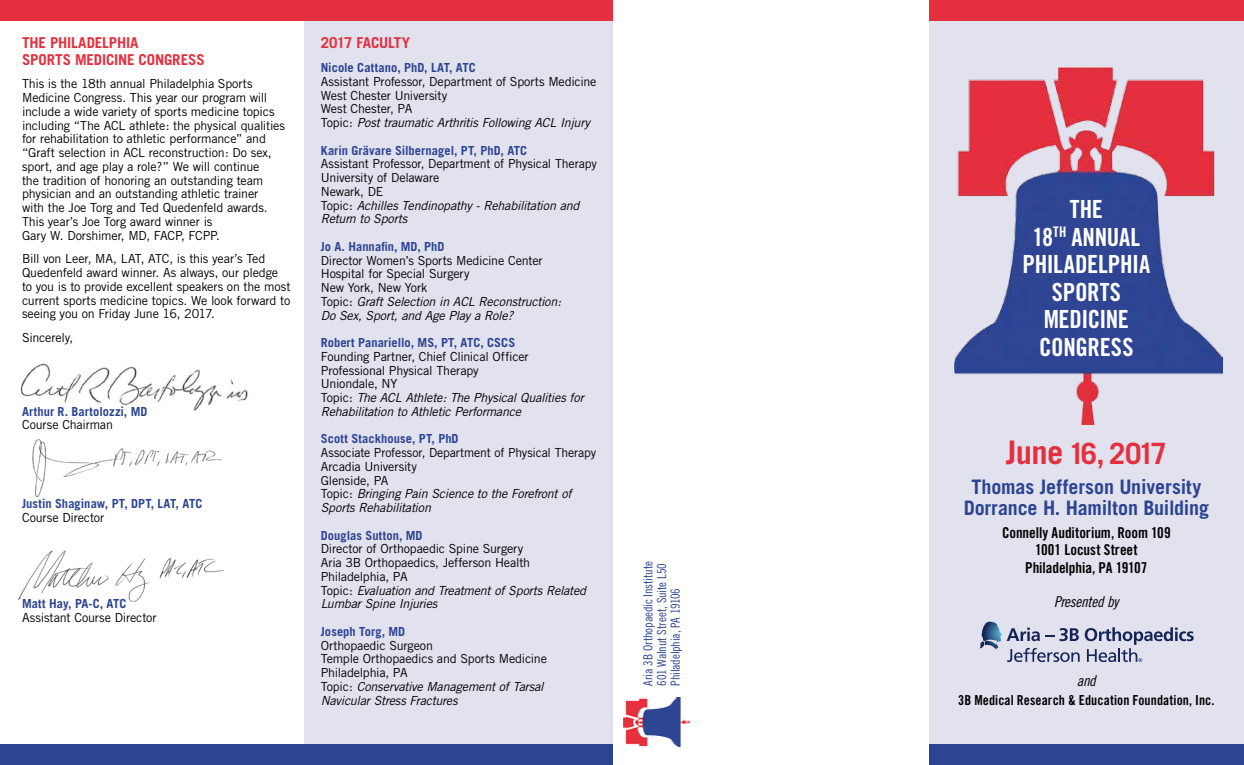
<style>
.page{position:relative;width:1244px;height:765px;background:#fff}
.page>*{position:absolute;margin:0;border:0;box-sizing:border-box;transform-origin:0 0}
.t1{font:700 29.38px "Trade Gothic";letter-spacing:-.12em;color:#e4303e}
.t2{font:25px/27.5px "Trade Gothic Bold Cond Twenty";letter-spacing:-.01em;color:#fff;text-align:center}
.t3{font:700 20px/21.2px "Trade Gothic";letter-spacing:-.005em;color:#2c4592;text-align:center}
.t4{font:15px/17.5px "Trade Gothic Bold Cond Twenty";letter-spacing:-.005em;color:#000;text-align:center}
.t5{font:700 15px/16.2px "Trade Gothic";letter-spacing:-.01em;color:#e4303e}
.t6{font:15px "Trade Gothic Cond Eighteen Obl";letter-spacing:-.02em;color:#000}
.t7{font:13.75px "Trade Gothic Bold Cond Twenty";letter-spacing:.005em;color:#000}
.t8{font:12.5px/13.8px "Trade Gothic";letter-spacing:-.015em;color:#000}
.t9{font:700 12.5px "Trade Gothic";letter-spacing:.005em;color:#2c4592}
.t10{font:12.5px/13.8px "Trade Gothic Cond Eighteen";letter-spacing:-.01em;color:#2c4592}
.s1{font-style:italic}
.s2{font-size:32.5px}
</style>
<div class="page">
<div style="left:304px;top:0;width:309px;height:765px;background:#e2e1ee"></div>
<div style="left:928px;top:0;width:315px;height:765px;background:#e2e1ee"></div>
<div style="left:0;top:0;width:1243px;height:21px;background:#e4303e"></div>
<div style="left:0;top:744px;width:1243px;height:21px;background:#2c4592"></div>
<svg style="left:979px;top:622px;width:214px;height:40px"></svg>
<div style="left:613px;top:0;width:315px;height:765px;background:#fff"></div>
<img style="left:32px;top:439px;width:190px;height:59px">
<img style="left:18px;top:550px;width:207px;height:52px">
<img style="left:20px;top:363px;width:228px;height:47px">
<img style="left:954px;top:67px;width:268px;height:357px">
<img style="left:624px;top:698px;width:65px;height:48px">
<p class="t5" style="left:22px;top:35px;width:184px">THE PHILADELPHIA<br>SPORTS MEDICINE CONGRESS</p>
<p class="t8" style="left:22px;top:77px;width:264px">This is the 18th annual Philadelphia Sports Medicine Congress. This year our program will include a wide variety of sports medicine topics including “The ACL athlete: the physical qualities for rehabilitation to athletic performance” and “Graft selection in ACL reconstruction: Do sex, sport, and age play a role?” We will continue<br>the tradition of honoring an outstanding team physician and an outstanding athletic trainer<br>with the Joe Torg and Ted Quedenfeld awards.<br>This year’s Joe Torg award winner is<br>Gary W. Dorshimer, MD, FACP, FCPP.</p>
<p class="t8" style="left:22px;top:252px;width:270px">Bill von Leer, MA, LAT, ATC, is this year’s Ted Quedenfeld award winner. As always, our pledge to you is to provide excellent speakers on the most current sports medicine topics. We look forward to seeing you on Friday June 16, 2017.</p>
<p class="t8" style="left:22px;top:331px;width:53px">Sincerely,</p>
<p class="t9" style="left:22px;top:403px;width:127px">Arthur R. Bartolozzi, MD</p>
<p class="t8" style="left:22px;top:418px;width:92px">Course Chairman</p>
<p class="t9" style="left:22px;top:496px;width:182px">Justin Shaginaw, PT, DPT, LAT, ATC</p>
<p class="t8" style="left:22px;top:510px;width:84px">Course Director</p>
<p class="t9" style="left:22px;top:596px;width:106px">Matt Hay, PA-C, ATC</p>
<p class="t8" style="left:22px;top:610px;width:136px">Assistant Course Director</p>
<p class="t5" style="left:321px;top:35px;width:91px">2017 FACULTY</p>
<p class="t9" style="left:321px;top:60px;width:156px">Nicole Cattano, PhD, LAT, ATC</p>
<p class="t8" style="left:321px;top:75px;width:277px">Assistant Professor, Department of Sports Medicine West Chester University<br>West Chester, PA<br>Topic: <span class="s1">Post traumatic Arthritis Following ACL Injury</span></p>
<p class="t9" style="left:321px;top:143px;width:208px">Karin Grävare Silbernagel, PT, PhD, ATC</p>
<p class="t8" style="left:321px;top:157px;width:277px">Assistant Professor, Department of Physical Therapy<br>University of Delaware<br>Newark, DE<br>Topic: <span class="s1">Achilles Tendinopathy - Rehabilitation and<br>Return to Sports</span></p>
<p class="t9" style="left:321px;top:239px;width:125px">Jo A. Hannafin, MD, PhD</p>
<p class="t8" style="left:321px;top:253px;width:242px">Director Women’s Sports Medicine Center Hospital for Special Surgery<br>New York, New York<br>Topic: <span class="s1">Graft Selection in ACL Reconstruction:<br>Do Sex, Sport, and Age Play a Role?</span></p>
<p class="t9" style="left:321px;top:335px;width:196px">Robert Panariello, MS, PT, ATC, CSCS</p>
<p class="t8" style="left:321px;top:350px;width:264px">Founding Partner, Chief Clinical Officer Professional Physical Therapy<br>Uniondale, NY<br>Topic: <span class="s1">The ACL Athlete: The Physical Qualities for Rehabilitation to Athletic Performance</span></p>
<p class="t9" style="left:321px;top:431px;width:139px">Scott Stackhouse, PT, PhD</p>
<p class="t8" style="left:321px;top:446px;width:277px">Associate Professor, Department of Physical Therapy<br>Arcadia University<br>Glenside, PA<br>Topic: <span class="s1">Bringing Pain Science to the Forefront of<br>Sports Rehabilitation</span></p>
<p class="t9" style="left:321px;top:528px;width:103px">Douglas Sutton, MD</p>
<p class="t8" style="left:321px;top:542px;width:267px">Director of Orthopaedic Spine Surgery<br>Aria 3B Orthopaedics, Jefferson Health Philadelphia, PA<br>Topic: <span class="s1">Evaluation and Treatment of Sports Related Lumbar Spine Injuries</span></p>
<p class="t9" style="left:321px;top:624px;width:86px">Joseph Torg, MD</p>
<p class="t8" style="left:321px;top:638px;width:228px">Orthopaedic Surgeon<br>Temple Orthopaedics and Sports Medicine<br>Philadelphia, PA<br>Topic: <span class="s1">Conservative Management of Tarsal<br>Navicular Stress Fractures</span></p>
<p class="t10" style="left:640px;top:686px;width:126px;rotate:-90deg">Aria 3B Orthopaedic Institute<br>601 Walnut Street, Suite L50<br>Philadelphia, PA 19106</p>
<h2 class="t2" style="left:1022px;top:195px;width:129px">THE<br>18<sup>TH</sup> ANNUAL<br>PHILADELPHIA<br>SPORTS<br>MEDICINE<br>CONGRESS</h2>
<h1 class="t1" style="left:1005px;top:436px;width:163px"><span class="s2">June</span> 16, 2017</h1>
<h3 class="t3" style="left:963px;top:476px;width:247px">Thomas Jefferson University<br>Dorrance H. Hamilton Building</h3>
<p class="t4" style="left:1001px;top:524px;width:170px">Connelly Auditorium, Room 109<br>1001 Locust Street<br>Philadelphia, PA 19107</p>
<p class="t6" style="left:1054px;top:592px;width:66px">Presented by</p>
<p class="t6" style="left:1076px;top:672px;width:21px">and</p>
<p class="t7" style="left:958px;top:692px;width:258px">3B Medical Research &amp; Education Foundation, Inc.</p>
</div>
